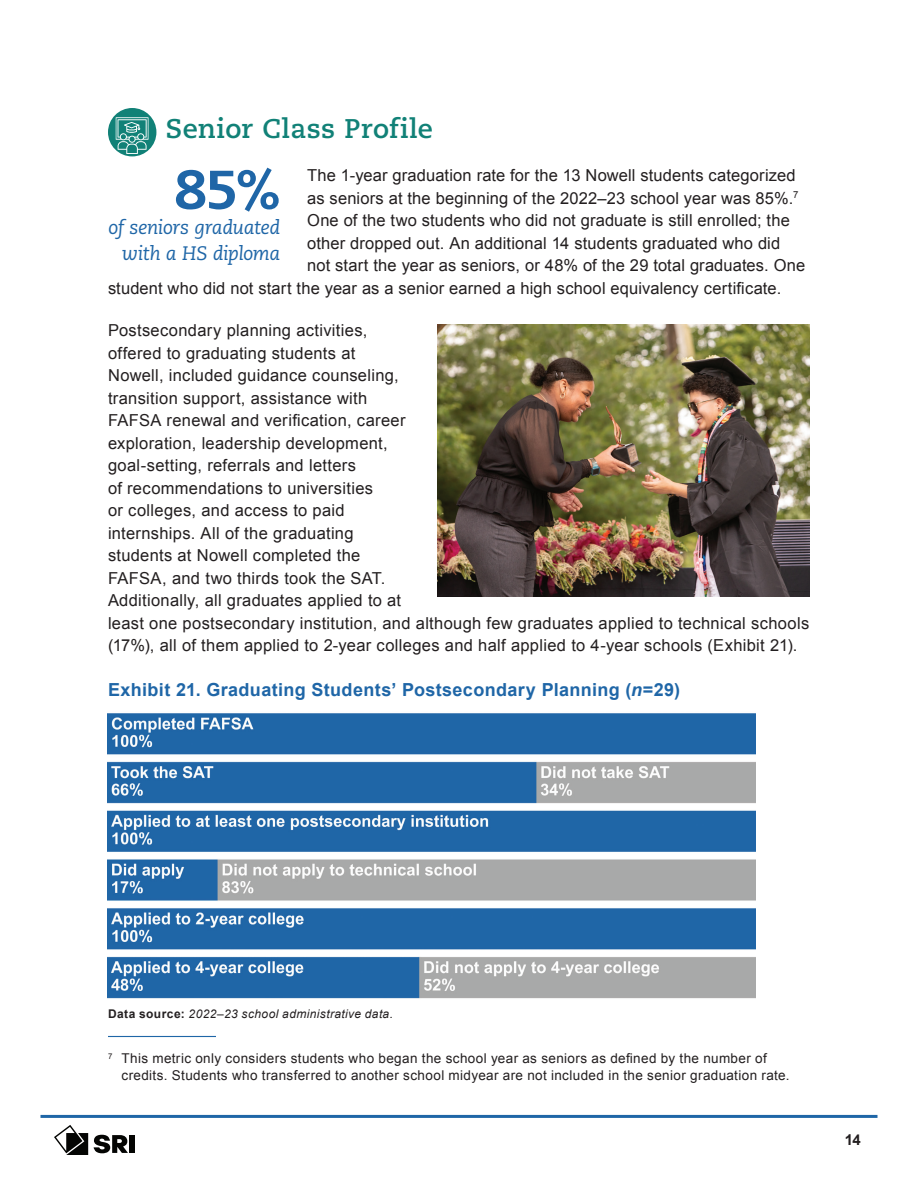
<style>
.page{position:relative;width:918px;height:1188px;background:#fff}
.page>*{position:absolute;margin:0;border:0;box-sizing:border-box;transform-origin:0 0}
.Pull_Out_Text__Not_Quote{font:800 54px "Caecilia LT Pro 85";color:#1f66a7}
.Heading_2_One_Line{font:700 27px "Caecilia LT Pro 75";letter-spacing:.015em;color:#118177}
.Pull_Out_Text__Not_Quote-2{font:italic 19.5px/25.5px "Caecilia LT Pro 56";letter-spacing:-.02em;color:#1f66a7;text-align:right}
.Heading_3{font:700 18px "Arial";letter-spacing:.02em;color:#1f66a7}
.Basic_body{font:16.5px/22.5px "Arial";letter-spacing:.015em;color:#231f20}
.t1{font:700 15px "Arial";color:#231f20}
.Footnotes{font:13.5px/16.5px "Arial";letter-spacing:.025em;color:#231f20}
.Note{font:italic 12px "Arial";letter-spacing:.03em;color:#231f20}
.s1{font-style:italic}
.s2{font-weight:700;font-style:normal}
</style>
<div class="page">
<div style="left:130px;top:1135px;width:5px;height:18px;background:#040503"></div>
<svg style="left:94px;top:1135px;width:34px;height:18px"></svg>
<svg style="left:54px;top:1125px;width:34px;height:30px"></svg>
<hr style="left:40px;top:1115px;width:838px;height:3px;background:#1f66a7">
<div style="left:108px;top:108px;width:48px;height:48px;background:#118177;border-radius:50%"></div>
<svg style="left:115px;top:117px;width:34px;height:37px"></svg>
<hr style="left:108px;top:1036px;width:108px;height:1px;background:#1f66a7">
<img style="left:107px;top:713px;width:648px;height:286px">
<img style="left:437px;top:324px;width:373px;height:272px">
<p class="Heading_2_One_Line" style="left:166px;top:111px;width:269px">Senior Class Profile</p>
<p class="Basic_body" style="left:307px;top:164px;width:490px">The 1-year graduation rate for the 13 Nowell students categorized</p>
<p class="Basic_body" style="left:307px;top:187px;width:493px">as seniors at the beginning of the 2022–23 school year was 85%.<sup>7</sup></p>
<p class="Basic_body" style="left:307px;top:209px;width:484px">One of the two students who did not graduate is still enrolled; the</p>
<p class="Basic_body" style="left:307px;top:232px;width:475px">other dropped out. An additional 14 students graduated who did</p>
<p class="Basic_body" style="left:307px;top:254px;width:500px">not start the year as seniors, or 48% of the 29 total graduates. One</p>
<p class="Basic_body" style="left:108px;top:277px;width:675px">student who did not start the year as a senior earned a high school equivalency certificate.</p>
<p class="Basic_body" style="left:108px;top:320px;width:703px">Postsecondary planning activities,<br>offered to graduating students at<br>Nowell, included guidance counseling,<br>transition support, assistance with<br>FAFSA renewal and verification, career<br>exploration, leadership development,<br>goal-setting, referrals and letters<br>of recommendations to universities<br>or colleges, and access to paid<br>internships. All of the graduating<br>students at Nowell completed the<br>FAFSA, and two thirds took the SAT.<br>Additionally, all graduates applied to at<br>least one postsecondary institution, and although few graduates applied to technical schools (17%), all of them applied to 2-year colleges and half applied to 4-year schools (Exhibit 21).</p>
<p class="Pull_Out_Text__Not_Quote" style="left:175px;top:152px;width:107px">85%</p>
<p class="Pull_Out_Text__Not_Quote-2" style="left:108px;top:214px;width:173px">of seniors graduated with a HS diploma</p>
<p class="Heading_3" style="left:108px;top:678px;width:574px">Exhibit 21. Graduating Students’ Postsecondary Planning (<span class="s1">n</span>=29)</p>
<p class="Note" style="left:108px;top:1006px;width:287px"><span class="s2">Data source:</span> 2022–23 school administrative data.</p>
<p class="Footnotes" style="left:122px;top:1051px;width:670px;text-indent:-14px"><sup>7</sup> This metric only considers students who began the school year as seniors as defined by the number of credits. Students who transferred to another school midyear are not included in the senior graduation rate.</p>
<p class="t1" style="left:845px;top:1130px;width:18px">14</p>
</div>
